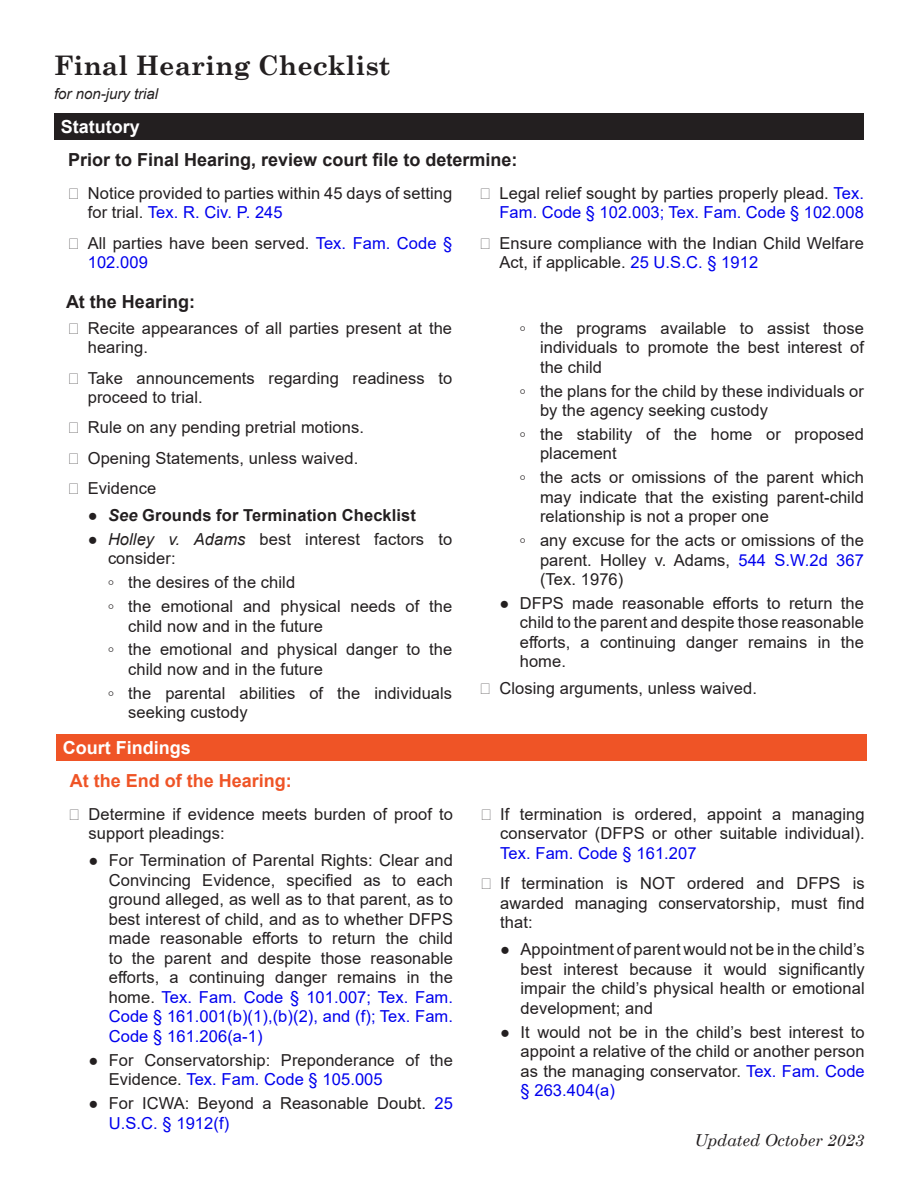
<style>
.page{position:relative;width:918px;height:1188px;background:#fff}
.page>*{position:absolute;margin:0;border:0;box-sizing:border-box;transform-origin:0 0}
.t1{font:700 27px "Century Schoolbook";color:#231f20}
.t2{font:700 18px "Arial";color:#231f20}
.t3{font:700 18px "Arial";color:#fff}
.t4{font:700 18px "Arial";color:#ef5426}
.t5{font:16.5px/19.5px "Arial";letter-spacing:.005em;color:#231f20}
.t6{font:700 16.5px "Arial";letter-spacing:.005em;color:#231f20}
.t7{font:16.5px "Arial";letter-spacing:.005em;color:#00e}
.t8{font:italic 16.5px "Century Schoolbook";color:#231f20}
.t9{font:italic 15px "Arial";color:#231f20}
.s1{color:#00e}
.s2{font-weight:400}
.s3{font-style:italic}
.s4{font-family:"Century Schoolbook"}
</style>
<div class="page">
<div style="left:54px;top:113px;width:810px;height:27px;background:#231f20"></div>
<div style="left:56px;top:734px;width:810px;height:27px;background:#ef5426"></div>
<h1 class="t1" style="left:54px;top:48px;width:338px">Final Hearing Checklist</h1>
<p class="t9" style="left:54px;top:86px;width:106px">for non-jury trial</p>
<p class="t3" style="left:61px;top:117px;width:81px">Statutory</p>
<p class="t2" style="left:68px;top:150px;width:451px">Prior to Final Hearing, review court file to determine:</p>
<p class="t5" style="left:88px;top:183px;width:366px;text-indent:-20px">͠ Notice provided to parties within 45 days of setting for trial. <span class="s1">Tex. R. Civ. P. 245</span></p>
<p class="t5" style="left:88px;top:233px;width:366px;text-indent:-20px">͠ All parties have been served. <span class="s1">Tex. Fam. Code §<br>102.009</span></p>
<p class="t2" style="left:66px;top:292px;width:131px">At the Hearing:</p>
<p class="t5" style="left:88px;top:318px;width:366px;text-indent:-20px">͠ Recite appearances of all parties present at the hearing.</p>
<p class="t5" style="left:88px;top:368px;width:366px;text-indent:-20px">͠ Take announcements regarding readiness to proceed to trial.</p>
<p class="t5" style="left:68px;top:413px;width:298px;line-height:30.3px">͠ Rule on any pending pretrial motions. ͠ Opening Statements, unless waived. ͠ Evidence</p>
<p class="t6" style="left:88px;top:506px;width:330px"><span class="s2">●</span> <span class="s3">See</span> Grounds for Termination Checklist</p>
<p class="t5" style="left:108px;top:529px;width:346px;text-indent:-20px">● <span class="s3">Holley v. Adams</span> best interest factors to consider:</p>
<p class="t5" style="left:108px;top:571px;width:346px;line-height:23.9px"><span class="s4">◦</span> the desires of the child<br><span class="s4">◦</span> the emotional and physical needs of the</p>
<p class="t5" style="left:108px;top:614px;width:346px;line-height:23.9px;text-indent:20px">child now and in the future<br><span class="s4">◦</span> the emotional and physical danger to the</p>
<p class="t5" style="left:108px;top:657px;width:346px;line-height:23.9px;text-indent:20px">child now and in the future<br><span class="s4">◦</span> the parental abilities of the individuals</p>
<p class="t5" style="left:128px;top:703px;width:121px">seeking custody</p>
<p class="t3" style="left:63px;top:738px;width:129px">Court Findings</p>
<p class="t4" style="left:70px;top:771px;width:224px">At the End of the Hearing:</p>
<p class="t5" style="left:89px;top:804px;width:366px;text-indent:-20px">͠ Determine if evidence meets burden of proof to support pleadings:</p>
<p class="t5" style="left:109px;top:851px;width:346px;text-align:justify;text-indent:-20px">● For Termination of Parental Rights: Clear and Convincing Evidence, specified as to each ground alleged, as well as to that parent, as to best interest of child, and as to whether DFPS made reasonable efforts to return the child to the parent and despite those reasonable efforts, a continuing danger remains in the home. <span class="s1">Tex. Fam. Code § 101.007; Tex. Fam.<br>Code § 161.001(b)(1),(b)(2), and (f); Tex. Fam.<br>Code § 161.206(a-1)</span></p>
<p class="t5" style="left:109px;top:1050px;width:346px;text-indent:-20px">● For Conservatorship: Preponderance of the<br>Evidence. <span class="s1">Tex. Fam. Code § 105.005</span></p>
<p class="t5" style="left:109px;top:1094px;width:346px;text-indent:-20px">● For ICWA: Beyond a Reasonable Doubt. <span class="s1">25<br>U.S.C. § 1912(f)</span></p>
<p class="t5" style="left:479px;top:183px;width:386px;text-align:right">͠ Legal relief sought by parties properly plead. <span class="s1">Tex.<br>Fam. Code § 102.003; Tex. Fam. Code § 102.008</span></p>
<p class="t5" style="left:500px;top:233px;width:366px;text-indent:-20px">͠ Ensure compliance with the Indian Child Welfare<br>Act, if applicable. <span class="s1">25 U.S.C. § 1912</span></p>
<p class="t5" style="left:540px;top:318px;width:325px;text-align:justify;text-indent:-20px"><span class="s4">◦</span> the programs available to assist those individuals to promote the best interest of the child</p>
<p class="t5" style="left:540px;top:381px;width:325px;text-indent:-20px"><span class="s4">◦</span> the plans for the child by these individuals or by the agency seeking custody</p>
<p class="t5" style="left:540px;top:424px;width:326px;text-indent:-20px"><span class="s4">◦</span> the stability of the home or proposed placement</p>
<p class="t5" style="left:540px;top:468px;width:325px;text-align:justify;text-indent:-20px"><span class="s4">◦</span> the acts or omissions of the parent which may indicate that the existing parent-child relationship is not a proper one</p>
<p class="t5" style="left:540px;top:531px;width:326px;text-align:justify;text-indent:-20px"><span class="s4">◦</span> any excuse for the acts or omissions of the parent. Holley v. Adams, <span class="s1">544 S.W.2d 367 </span>(Tex. 1976)</p>
<p class="t5" style="left:520px;top:593px;width:346px;text-align:justify;text-indent:-20px">● DFPS made reasonable efforts to return the child to the parent and despite those reasonable efforts, a continuing danger remains in the home.</p>
<p class="t5" style="left:479px;top:679px;width:279px">͠ Closing arguments, unless waived.</p>
<p class="t5" style="left:480px;top:804px;width:386px;text-align:right">͠ If termination is ordered, appoint a managing conservator (DFPS or other suitable individual).</p>
<p class="t7" style="left:500px;top:844px;width:198px">Tex. Fam. Code § 161.207</p>
<p class="t5" style="left:500px;top:874px;width:366px;text-align:justify;text-indent:-20px">͠ If termination is NOT ordered and DFPS is awarded managing conservatorship, must find that:</p>
<p class="t5" style="left:521px;top:940px;width:346px;text-align:justify;text-indent:-20px">● Appointment of parent would not be in the child’s best interest because it would significantly impair the child’s physical health or emotional development; and</p>
<p class="t5" style="left:521px;top:1022px;width:346px;text-align:justify;text-indent:-20px">● It would not be in the child’s best interest to appoint a relative of the child or another person as the managing conservator. <span class="s1">Tex. Fam. Code § 263.404(a)</span></p>
<p class="t8" style="left:694px;top:1130px;width:171px">Updated October 2023</p>
</div>
